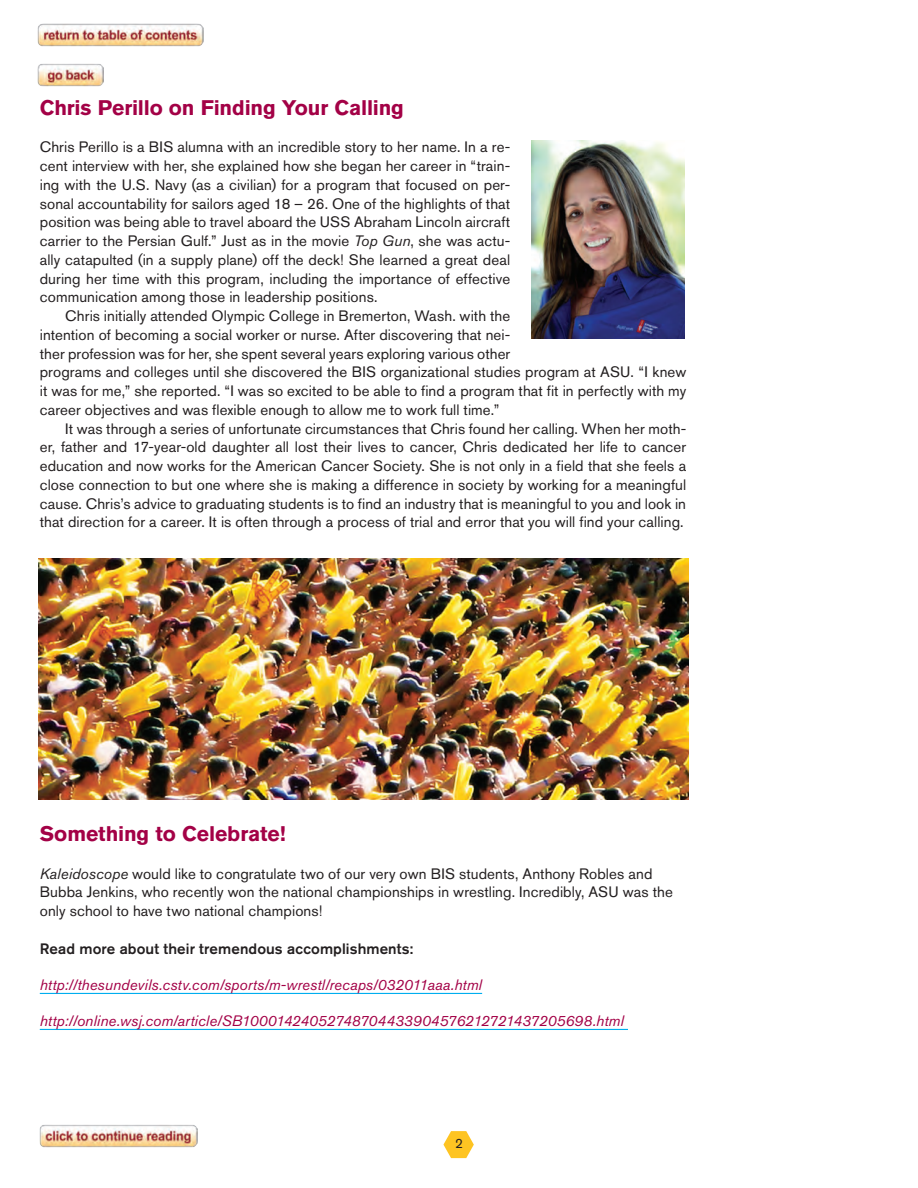
<style>
.page{position:relative;width:918px;height:1188px;background:#fff}
.page>*{position:absolute;margin:0;border:0;box-sizing:border-box;transform-origin:0 0}
.t1{font:700 21px "Akzidenz Grotesk Pro";letter-spacing:-.005em;color:#a30146}
.t2{font:15px/18.8px "Akzidenz Grotesk Pro";letter-spacing:.005em;color:#231f20;text-align:justify}
.t3{font:italic 15px "Akzidenz Grotesk Pro";letter-spacing:.005em;color:#a30146}
.t4{font:500 15px "Akzidenz Grotesk Pro";letter-spacing:.005em;color:#231f20}
.t5{font:13.5px "Akzidenz Grotesk Pro";color:#231f20}
.s1{font-style:italic}
</style>
<div class="page">
<svg style="left:443px;top:1131px;width:31px;height:27px"></svg>
<hr style="left:40px;top:993px;width:442px;height:1px;background:#00aeef">
<hr style="left:40px;top:1029px;width:588px;height:1px;background:#00aeef">
<img style="left:38px;top:24px;width:166px;height:23px">
<img style="left:38px;top:63px;width:65px;height:23px">
<img style="left:39px;top:1124px;width:159px;height:23px">
<img style="left:531px;top:141px;width:153px;height:198px">
<img style="left:38px;top:559px;width:650px;height:240px">
<h1 class="t1" style="left:40px;top:94px;width:366px">Chris Perillo on Finding Your Calling</h1>
<p class="t2" style="left:40px;top:138px;width:472px">Chris Perillo is a BIS alumna with an incredible story to her name. In a re&shy;cent interview with her, she explained how she began her career in “train&shy;ing with the U.S. Navy (as a civilian) for a program that focused on per&shy;sonal accountability for sailors aged 18 – 26. One of the highlights of that position was being able to travel aboard the USS Abraham Lincoln aircraft carrier to the Persian Gulf.” Just as in the movie <span class="s1">Top Gun</span>, she was actu&shy;ally catapulted (in a supply plane) off the deck! She learned a great deal during her time with this program, including the importance of effective communication among those in leadership positions.</p>
<p class="t2" style="left:40px;top:306px;width:648px;text-align:left;text-indent:26px">Chris initially attended Olympic College in Bremerton, Wash. with the<br>intention of becoming a social worker or nurse. After discovering that nei-<br>ther profession was for her, she spent several years exploring various other<br>programs and colleges until she discovered the BIS organizational studies program at ASU. “I knew it was for me,” she reported. “I was so excited to be able to find a program that fit in perfectly with my career objectives and was flexible enough to allow me to work full time.”</p>
<p class="t2" style="left:40px;top:419px;width:648px;text-indent:26px">It was through a series of unfortunate circumstances that Chris found her calling. When her moth&shy;er, father and 17-year-old daughter all lost their lives to cancer, Chris dedicated her life to cancer education and now works for the American Cancer Society. She is not only in a field that she feels a close connection to but one where she is making a difference in society by working for a meaningful cause. Chris’s advice to graduating students is to find an industry that is meaningful to you and look in that direction for a career. It is often through a process of trial and error that you will find your calling.</p>
<h1 class="t1" style="left:40px;top:820px;width:247px">Something to Celebrate!</h1>
<p class="t2" style="left:40px;top:864px;width:635px;text-align:left"><span class="s1">Kaleidoscope</span> would like to congratulate two of our very own BIS students, Anthony Robles and<br>Bubba Jenkins, who recently won the national championships in wrestling. Incredibly, ASU was the only school to have two national champions!</p>
<p class="t4" style="left:40px;top:939px;width:375px">Read more about their tremendous accomplishments:</p>
<p class="t3" style="left:40px;top:975px;width:444px">http://thesundevils.cstv.com/sports/m-wrestl/recaps/032011aaa.html</p>
<p class="t3" style="left:40px;top:1011px;width:586px">http://online.wsj.com/article/SB10001424052748704433904576212721437205698.html</p>
<p class="t5" style="left:455px;top:1135px;width:9px">2</p>
</div>
